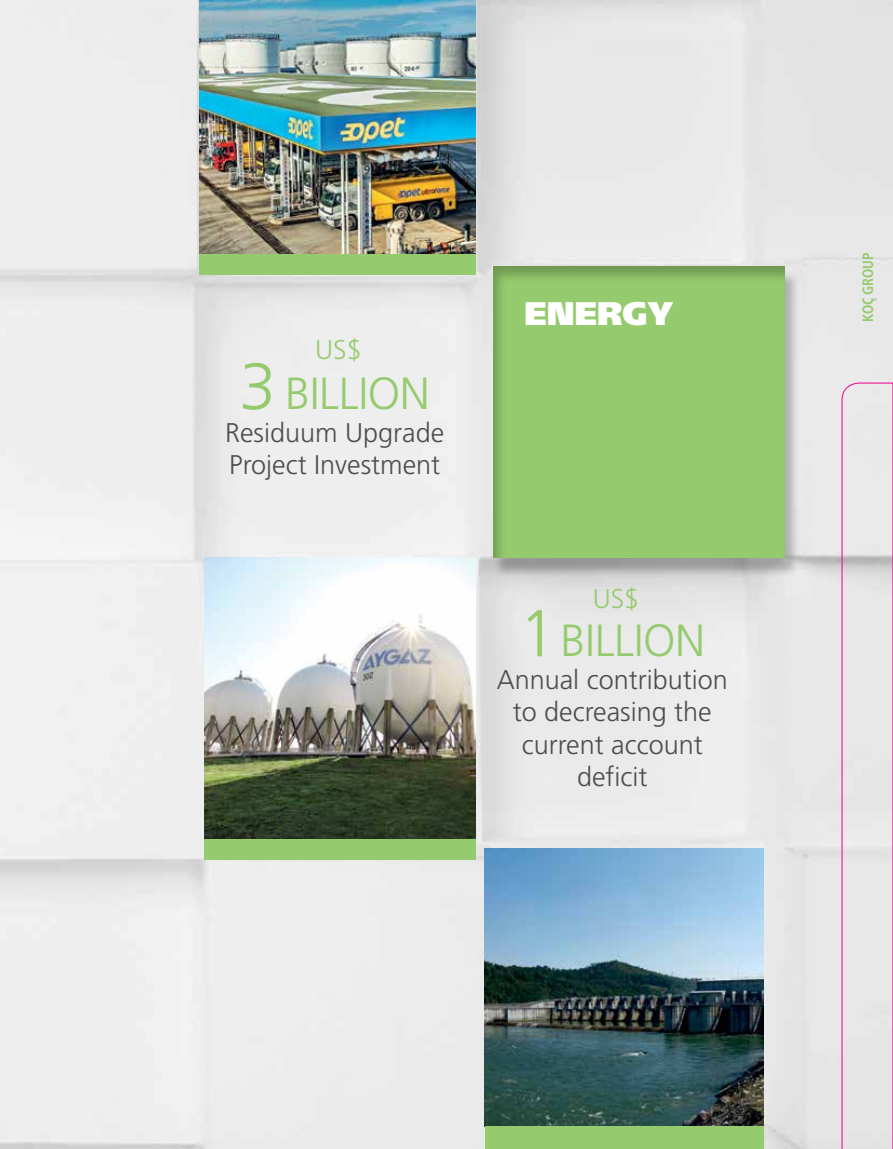
<style>
.page{position:relative;width:893px;height:1149px;background:#fff}
.page>*{position:absolute;margin:0;border:0;box-sizing:border-box;transform-origin:0 0}
.t1{font:300 45px "Frutiger CE";letter-spacing:-.01em;color:#95cb6e}
.t2{font:900 32.7px "Frutiger CE";color:#fff}
.t3{font:300 27px/32.4px "Frutiger CE";color:#4d4d4f;text-align:center}
.t4{font:300 27px "Frutiger CE";color:#95cb6e}
.t5{font:700 condensed 15px "Frutiger Neue LTW1 G";color:#95cb6e;scale:.95 1}
.s1{font-size:66px}
</style>
<div class="page">
<img style="left:0;top:0;width:893px;height:1148px">
<svg style="left:842px;top:383px;width:51px;height:765px;background:#e6dfe3"></svg>
<div style="left:204px;top:838px;width:271px;height:21px;background:#95cb6e"></div>
<div style="left:492px;top:270px;width:308px;height:308px;background:#000;opacity:.25"></div>
<div style="left:491px;top:264px;width:295px;height:294px;background:#000;opacity:.25"></div>
<img style="left:485px;top:848px;width:278px;height:278px">
<div style="left:485px;top:1126px;width:278px;height:22px;background:#95cb6e"></div>
<div style="left:199px;top:253px;width:276px;height:21px;background:#95cb6e"></div>
<img style="left:199px;top:0;width:276px;height:253px">
<img style="left:204px;top:557px;width:271px;height:281px">
<p class="t4" style="left:315px;top:333px;width:48px">US$</p>
<h1 class="t1" style="left:239px;top:367px;width:192px"><span class="s1">3</span> BILLION</h1>
<p class="t3" style="left:225px;top:416px;width:221px;text-align:left">Residuum Upgrade<br>Project Investment</p>
<p class="t2" style="left:525px;top:294px;width:150px">ENERGY</p>
<p class="t4" style="left:593px;top:582px;width:48px">US$</p>
<h1 class="t1" style="left:519px;top:614px;width:188px"><span class="s1">1</span>BILLION</h1>
<p class="t3" style="left:497px;top:662px;width:233px">Annual contribution to decreasing the current account deficit</p>
<p class="t5" style="left:859px;top:322px;width:75px;rotate:-90deg">KOÇ GROUP</p>
</div>
